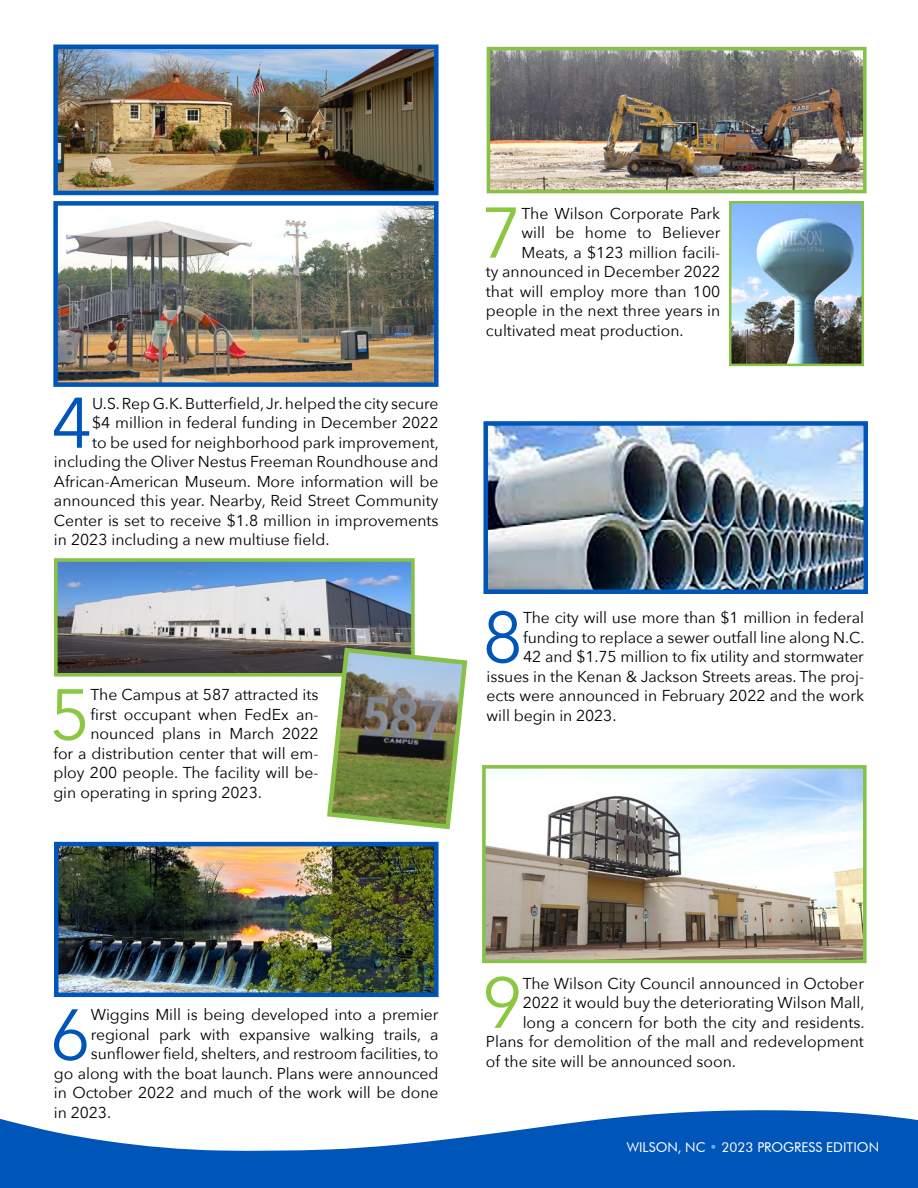
<style>
.page{position:relative;width:918px;height:1188px;background:#fff}
.page>*{position:absolute;margin:0;border:0;box-sizing:border-box;transform-origin:0 0}
.t1{font:70.8px "Avenir Next";color:#8bc741}
.t2{font:70.8px "Avenir Next";color:#0056b8}
.t3{font:15.75px "Avenir Next";color:#000}
.t4{font:13.5px "Futura BT";color:#fff}
.s1{color:#4cc0e7}
</style>
<div class="page">
<svg style="left:0;top:1110px;width:918px;height:78px;fill:#0055b8"></svg>
<img style="left:59px;top:563px;width:351px;height:109px">
<div style="left:54px;top:558px;width:361px;height:119px;border:4px solid #87c148"></div>
<img style="left:492px;top:52px;width:370px;height:136px">
<div style="left:487px;top:47px;width:380px;height:146px;border:4px solid #87c148"></div>
<img style="left:487px;top:770px;width:375px;height:188px">
<div style="left:482px;top:765px;width:385px;height:198px;border:4px solid #87c148"></div>
<img style="left:732px;top:204px;width:129px;height:159px">
<div style="left:729px;top:201px;width:135px;height:165px;border:2px solid #87c148"></div>
<img style="left:58px;top:50px;width:376px;height:140px">
<div style="left:53px;top:45px;width:386px;height:150px;border:4px solid #0056b8"></div>
<img style="left:58px;top:206px;width:376px;height:176px">
<div style="left:53px;top:201px;width:386px;height:186px;border:4px solid #0056b8"></div>
<img style="left:59px;top:847px;width:375px;height:145px">
<div style="left:54px;top:842px;width:385px;height:155px;border:4px solid #0056b8"></div>
<img style="left:488px;top:426px;width:375px;height:163px">
<div style="left:483px;top:421px;width:385px;height:173px;border:4px solid #0056b8"></div>
<img style="left:325px;top:645px;width:143px;height:185px">
<h1 class="t2" style="left:51px;top:363px;width:43px">4</h1>
<p class="t3" style="left:92px;top:390px;width:348px">U.S. Rep G.K. Butterfield, Jr. helped the city secure</p>
<p class="t3" style="left:92px;top:409px;width:348px">$4 million in federal funding in December 2022</p>
<p class="t3" style="left:92px;top:429px;width:348px">to be used for neighborhood park improvement,</p>
<p class="t3" style="left:54px;top:448px;width:386px">including the Oliver Nestus Freeman Roundhouse and</p>
<p class="t3" style="left:54px;top:468px;width:386px">African-American Museum. More information will be</p>
<p class="t3" style="left:54px;top:487px;width:386px">announced this year. Nearby, Reid Street Community</p>
<p class="t3" style="left:54px;top:507px;width:386px">Center is set to receive $1.8 million in improvements</p>
<p class="t3" style="left:54px;top:526px;width:277px">in 2023 including a new multiuse field.</p>
<h1 class="t1" style="left:49px;top:655px;width:43px">5</h1>
<p class="t3" style="left:90px;top:682px;width:230px">The Campus at 587 attracted its</p>
<p class="t3" style="left:90px;top:701px;width:230px">first occupant when FedEx an-</p>
<p class="t3" style="left:90px;top:721px;width:230px">nounced plans in March 2022</p>
<p class="t3" style="left:53px;top:740px;width:267px">for a distribution center that will em-</p>
<p class="t3" style="left:53px;top:760px;width:267px">ploy 200 people. The facility will be-</p>
<p class="t3" style="left:53px;top:779px;width:210px">gin operating in spring 2023.</p>
<h1 class="t1" style="left:480px;top:173px;width:43px">7</h1>
<p class="t3" style="left:522px;top:200px;width:200px">The Wilson Corporate Park</p>
<p class="t3" style="left:522px;top:219px;width:200px">will be home to Believer</p>
<p class="t3" style="left:522px;top:239px;width:200px">Meats, a $123 million facili-</p>
<p class="t3" style="left:486px;top:258px;width:236px">ty announced in December 2022</p>
<p class="t3" style="left:486px;top:278px;width:236px">that will employ more than 100</p>
<p class="t3" style="left:486px;top:297px;width:236px">people in the next three years in</p>
<p class="t3" style="left:486px;top:317px;width:199px">cultivated meat production.</p>
<h1 class="t2" style="left:482px;top:578px;width:43px">8</h1>
<p class="t3" style="left:523px;top:604px;width:342px">The city will use more than $1 million in federal</p>
<p class="t3" style="left:523px;top:624px;width:343px">funding to replace a sewer outfall line along N.C.</p>
<p class="t3" style="left:523px;top:643px;width:342px">42 and $1.75 million to fix utility and stormwater</p>
<p class="t3" style="left:487px;top:663px;width:379px">issues in the Kenan &amp; Jackson Streets areas. The proj-</p>
<p class="t3" style="left:487px;top:682px;width:379px">ects were announced in February 2022 and the work</p>
<p class="t3" style="left:487px;top:702px;width:131px">will begin in 2023.</p>
<h1 class="t2" style="left:50px;top:975px;width:43px">6</h1>
<p class="t3" style="left:91px;top:1002px;width:349px">Wiggins Mill is being developed into a premier</p>
<p class="t3" style="left:91px;top:1021px;width:349px">regional park with expansive walking trails, a</p>
<p class="t3" style="left:91px;top:1041px;width:349px">sunflower field, shelters, and restroom facilities, to</p>
<p class="t3" style="left:54px;top:1060px;width:386px">go along with the boat launch. Plans were announced</p>
<p class="t3" style="left:54px;top:1080px;width:386px">in October 2022 and much of the work will be done</p>
<p class="t3" style="left:54px;top:1099px;width:59px">in 2023.</p>
<h1 class="t1" style="left:482px;top:943px;width:43px">9</h1>
<p class="t3" style="left:523px;top:970px;width:343px">The Wilson City Council announced in October</p>
<p class="t3" style="left:523px;top:990px;width:343px">2022 it would buy the deteriorating Wilson Mall,</p>
<p class="t3" style="left:523px;top:1009px;width:343px">long a concern for both the city and residents.</p>
<p class="t3" style="left:486px;top:1029px;width:379px">Plans for demolition of the mall and redevelopment</p>
<p class="t3" style="left:486px;top:1048px;width:252px">of the site will be announced soon.</p>
<p class="t4" style="left:627px;top:1139px;width:254px">WILSON, NC <span class="s1">•</span> 2023 PROGRESS EDITION</p>
</div>
